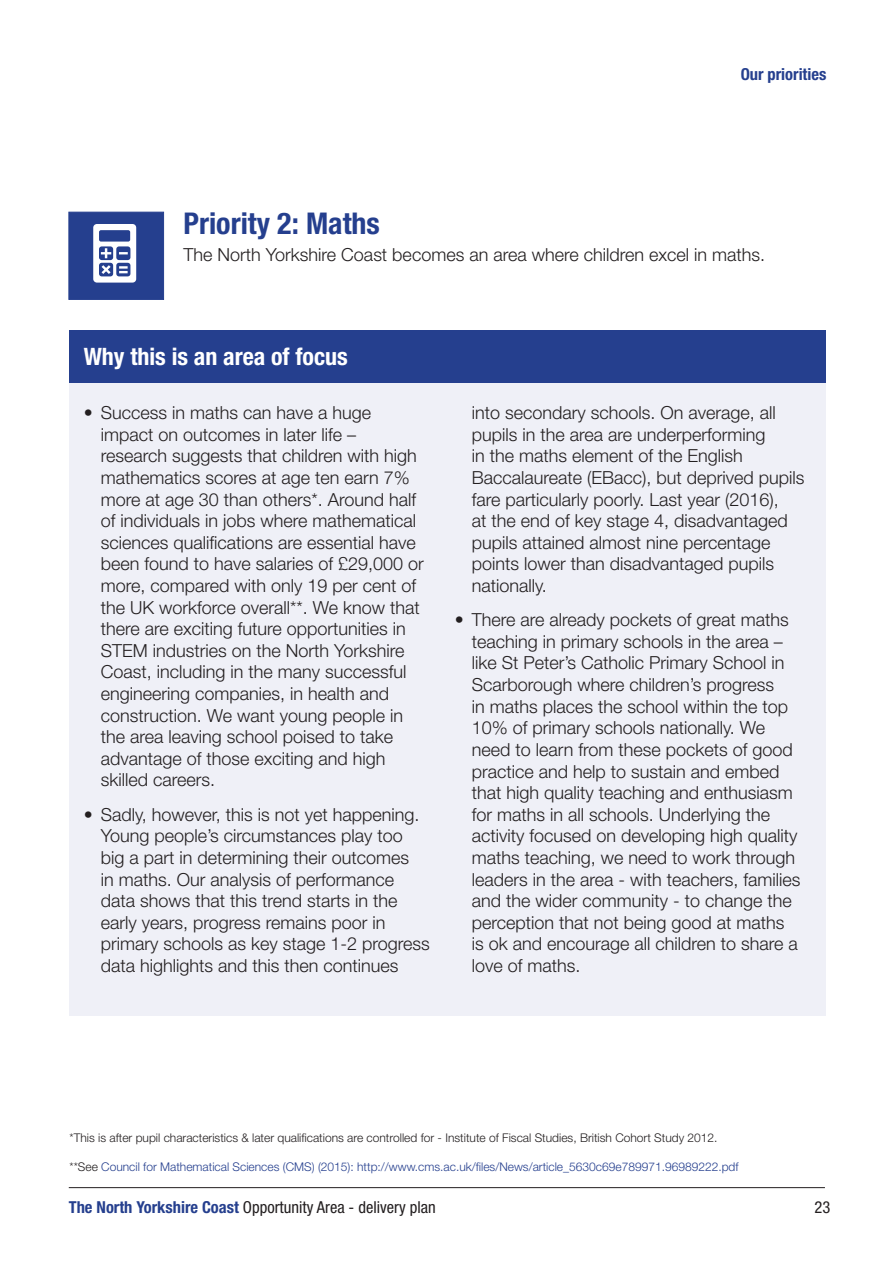
<style>
.page{position:relative;width:893px;height:1263px;background:#fff}
.page>*{position:absolute;margin:0;border:0;box-sizing:border-box;transform-origin:0 0}
.Page_heading{font:700 condensed 30px "Helvetica Neue LT Pro";color:#253f8e}
.Table_heading{font:700 condensed 24px "Helvetica Neue LT Pro";color:#fff}
.body_copy{font:300 18px/21.6px "Helvetica Neue LT Pro";color:#231f20}
.t1{font:condensed 16.5px "Helvetica Neue LT Pro";color:#231f20}
.t2{font:700 condensed 16.5px "Helvetica Neue LT Pro";color:#253f8e}
.Footnotes{font:300 12px "Helvetica Neue LT Pro";color:#231f20}
.Footnotes-2{font:300 12px "Helvetica Neue LT Pro";color:#253f8e}
.s1{color:#231f20}
.s2{font-weight:700;color:#253f8e}
</style>
<div class="page">
<hr style="left:69px;top:1187px;width:756px;height:1px;background:#231f20">
<div style="left:69px;top:374px;width:757px;height:642px;background:#eff0f7"></div>
<div style="left:69px;top:330px;width:757px;height:53px;background:#253f8e"></div>
<div style="left:69px;top:212px;width:95px;height:88px;background:#253f8e;border:1px solid #253f8e"></div>
<svg style="left:93px;top:224px;width:43px;height:59px"></svg>
<p class="t2" style="left:741px;top:64px;width:87px">Our priorities</p>
<p class="Page_heading" style="left:184px;top:205px;width:198px">Priority 2: Maths</p>
<p class="body_copy" style="left:184px;top:243px;width:583px">The North Yorkshire Coast becomes an area where children excel in maths.</p>
<p class="Table_heading" style="left:84px;top:342px;width:266px">Why this is an area of focus</p>
<p class="body_copy" style="left:101px;top:401px;width:325px;text-indent:-17px">• Success in maths can have a huge impact on outcomes in later life – research suggests that children with high mathematics scores at age ten earn 7% more at age 30 than others*. Around half of individuals in jobs where mathematical sciences qualifications are essential have been found to have salaries of £29,000 or more, compared with only 19 per cent of the UK workforce overall**. We know that there are exciting future opportunities in STEM industries on the North Yorkshire Coast, including in the many successful engineering companies, in health and construction. We want young people in the area leaving school poised to take advantage of those exciting and high skilled careers.</p>
<p class="body_copy" style="left:101px;top:803px;width:331px;text-indent:-17px">• Sadly, however, this is not yet happening.<br>Young people’s circumstances play too big a part in determining their outcomes<br>in maths. Our analysis of performance data shows that this trend starts in the early years, progress remains poor in primary schools as key stage 1-2 progress data highlights and this then continues</p>
<p class="body_copy" style="left:472px;top:401px;width:334px">into secondary schools. On average, all pupils in the area are underperforming<br>in the maths element of the English Baccalaureate (EBacc), but deprived pupils fare particularly poorly. Last year (2016),<br>at the end of key stage 4, disadvantaged pupils attained almost nine percentage points lower than disadvantaged pupils nationally.</p>
<p class="body_copy" style="left:472px;top:609px;width:330px;text-indent:-17px">• There are already pockets of great maths teaching in primary schools in the area – like St Peter’s Catholic Primary School in Scarborough where children’s progress<br>in maths places the school within the top 10% of primary schools nationally. We need to learn from these pockets of good practice and help to sustain and embed that high quality teaching and enthusiasm for maths in all schools. Underlying the activity focused on developing high quality maths teaching, we need to work through leaders in the area - with teachers, families and the wider community - to change the perception that not being good at maths is ok and encourage all children to share a love of maths.</p>
<p class="Footnotes" style="left:69px;top:1130px;width:650px">*This is after pupil characteristics &amp; later qualifications are controlled for - Institute of Fiscal Studies, British Cohort Study 2012.</p>
<p class="Footnotes-2" style="left:69px;top:1159px;width:671px"><span class="s1">**See</span> Council for Mathematical Sciences (CMS) (2015): http://www.cms.ac.uk/files/News/article_5630c69e789971.96989222.pdf</p>
<p class="t1" style="left:69px;top:1198px;width:369px"><span class="s2">The North Yorkshire Coast</span> Opportunity Area - delivery plan</p>
<p class="t1" style="left:814px;top:1198px;width:17px">23</p>
</div>
